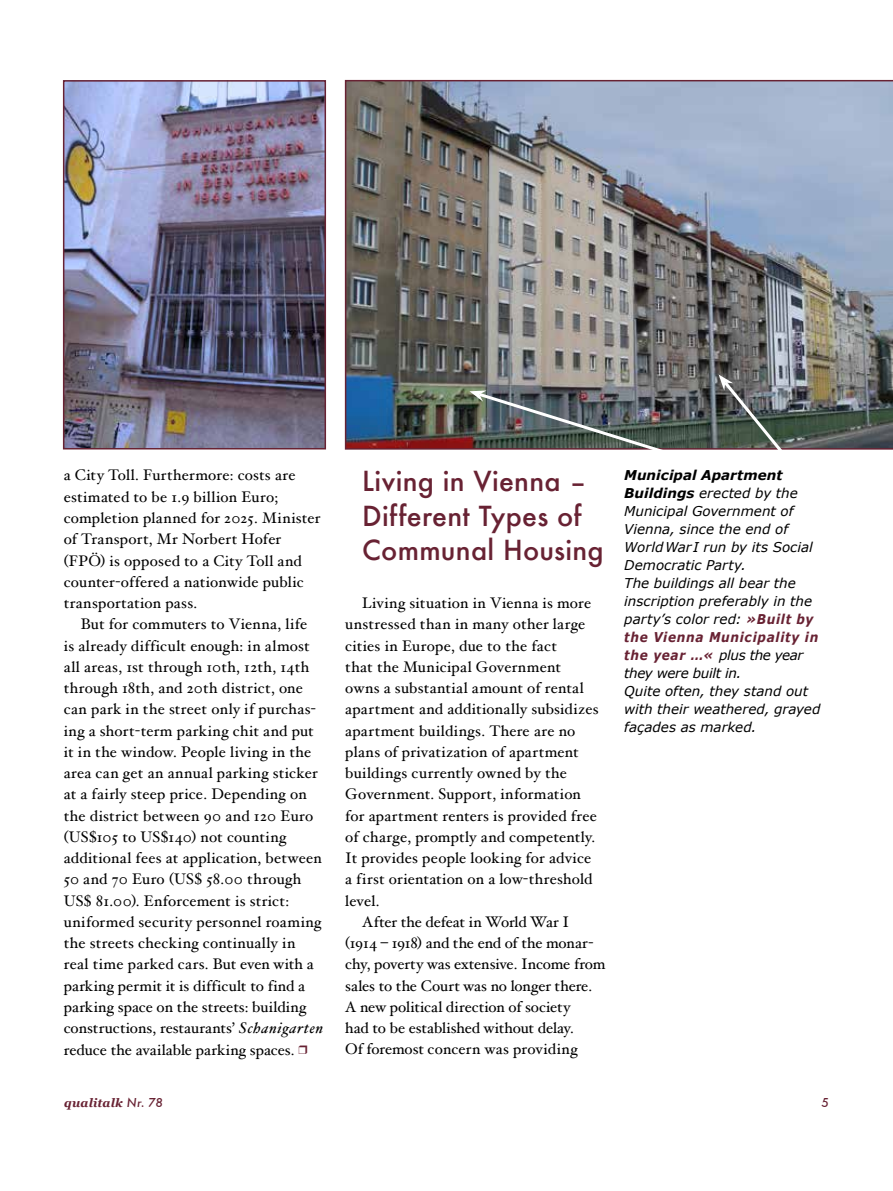
<style>
.page{position:relative;width:893px;height:1191px;background:#fff}
.page>*{position:absolute;margin:0;border:0;box-sizing:border-box;transform-origin:0 0}
.t1{font:500 27px/34.5px "Futura";letter-spacing:.01em;color:#682233}
.t2{font:15.3px/21.3px "Hoefler Text";letter-spacing:.015em;color:#000}
.t3{font:15.3px "Hoefler Text";letter-spacing:-.005em;color:#000}
.t4{font:15.3px "Hoefler Text";letter-spacing:-.015em;color:#000}
.t5{font:15.3px "Hoefler Text";letter-spacing:-.01em;color:#000}
.t6{font:italic 13.5px/18px "Verdana";color:#000}
.t7{font:italic 700 12px "Georgia";letter-spacing:.015em;color:#682233}
.t8{font:italic 500 12px "Futura";color:#682233}
.s1{font-style:italic}
.s2{font-weight:700}
.s3{font-weight:700;color:#682233}
.s4{font-family:"Futura";font-weight:500}
</style>
<div class="page">
<img style="left:66px;top:83px;width:257px;height:363px">
<div style="left:63px;top:80px;width:263px;height:369px;border:2px solid #682233"></div>
<img style="left:345px;top:80px;width:548px;height:369px">
<svg style="left:719px;top:374px;width:67px;height:76px;background:#626a66"></svg>
<img style="left:469px;top:390px;width:202px;height:60px">
<p class="t2" style="left:64px;top:464px;width:258px">a City Toll. Furthermore: costs are estimated to be 1.9 billion Euro; completion planned for 2025. Minister of Transport, Mr Norbert Hofer (FPÖ) is opposed to a City Toll and counter-offered a nationwide public transportation pass.</p>
<p class="t2" style="left:64px;top:613px;width:261px;text-indent:17px">But for commuters to Vienna, life<br>is already difficult enough: in almost all areas, 1st through 10th, 12th, 14th through 18th, and 20th district, one can park in the street only if purchas&shy;ing a short-term parking chit and put it in the window. People living in the area can get an annual parking sticker at a fairly steep price. Depending on the district between 90 and 120 Euro (US$105 to US$140) not counting additional fees at application, between 50 and 70 Euro (US$ 58.00 through US$ 81.00). Enforcement is strict: uniformed security personnel roaming the streets checking continually in real time parked cars. But even with a parking permit it is difficult to find a parking space on the streets: building constructions, restaurants’ <span class="s1">Schanigarten </span>reduce the available parking spaces.</p>
<h1 class="t1" style="left:362px;top:464px;width:243px">Living in Vienna –<br>Different Types of<br>Communal Housing</h1>
<p class="t2" style="left:362px;top:592px;width:230px">Living situation in Vienna is more</p>
<p class="t2" style="left:345px;top:613px;width:242px">unstressed than in many other large</p>
<p class="t2" style="left:345px;top:634px;width:213px">cities in Europe, due to the fact</p>
<p class="t2" style="left:345px;top:656px;width:217px">that the Municipal Government</p>
<p class="t2" style="left:345px;top:677px;width:240px">owns a substantial amount of rental</p>
<p class="t2" style="left:345px;top:698px;width:255px">apartment and additionally subsidizes</p>
<p class="t2" style="left:345px;top:719px;width:232px">apartment buildings. There are no</p>
<p class="t2" style="left:345px;top:741px;width:235px">plans of privatization of apartment</p>
<p class="t2" style="left:345px;top:762px;width:223px">buildings currently owned by the</p>
<p class="t2" style="left:345px;top:783px;width:237px">Government. Support, information</p>
<p class="t2" style="left:345px;top:804px;width:253px">for apartment renters is provided free</p>
<p class="t2" style="left:345px;top:826px;width:252px">of charge, promptly and competently.</p>
<p class="t2" style="left:345px;top:847px;width:247px">It provides people looking for advice</p>
<p class="t2" style="left:345px;top:868px;width:249px">a first orientation on a low-threshold</p>
<p class="t2" style="left:345px;top:889px;width:36px">level.</p>
<p class="t5" style="left:362px;top:912px;width:208px">After the defeat in World War I</p>
<p class="t4" style="left:345px;top:934px;width:250px">(1914 – 1918) and the end of the monar-</p>
<p class="t3" style="left:345px;top:955px;width:262px">chy, poverty was extensive. Income from</p>
<p class="t3" style="left:345px;top:976px;width:248px">sales to the Court was no longer there.</p>
<p class="t3" style="left:345px;top:997px;width:227px">A new political direction of society</p>
<p class="t3" style="left:345px;top:1019px;width:230px">had to be established without delay.</p>
<p class="t2" style="left:345px;top:1038px;width:234px">Of foremost concern was providing</p>
<p class="t6" style="left:624px;top:465px;width:198px"><span class="s2">Municipal Apartment<br>Buildings</span> erected by the<br>Municipal Government of<br>Vienna, since the end of<br>WorldWar I run by its Social<br>Democratic Party.<br>The buildings all bear the inscription preferably in the party’s color red: <span class="s3">»Built by the Vienna Municipality in the year …«</span> plus the year they were built in.<br>Quite often, they stand out with their weathered, grayed façades as marked.</p>
<p class="t7" style="left:64px;top:1095px;width:100px">qualitalk <span class="s4">Nr. 78</span></p>
<p class="t8" style="left:821px;top:1094px;width:9px">5</p>
</div>
